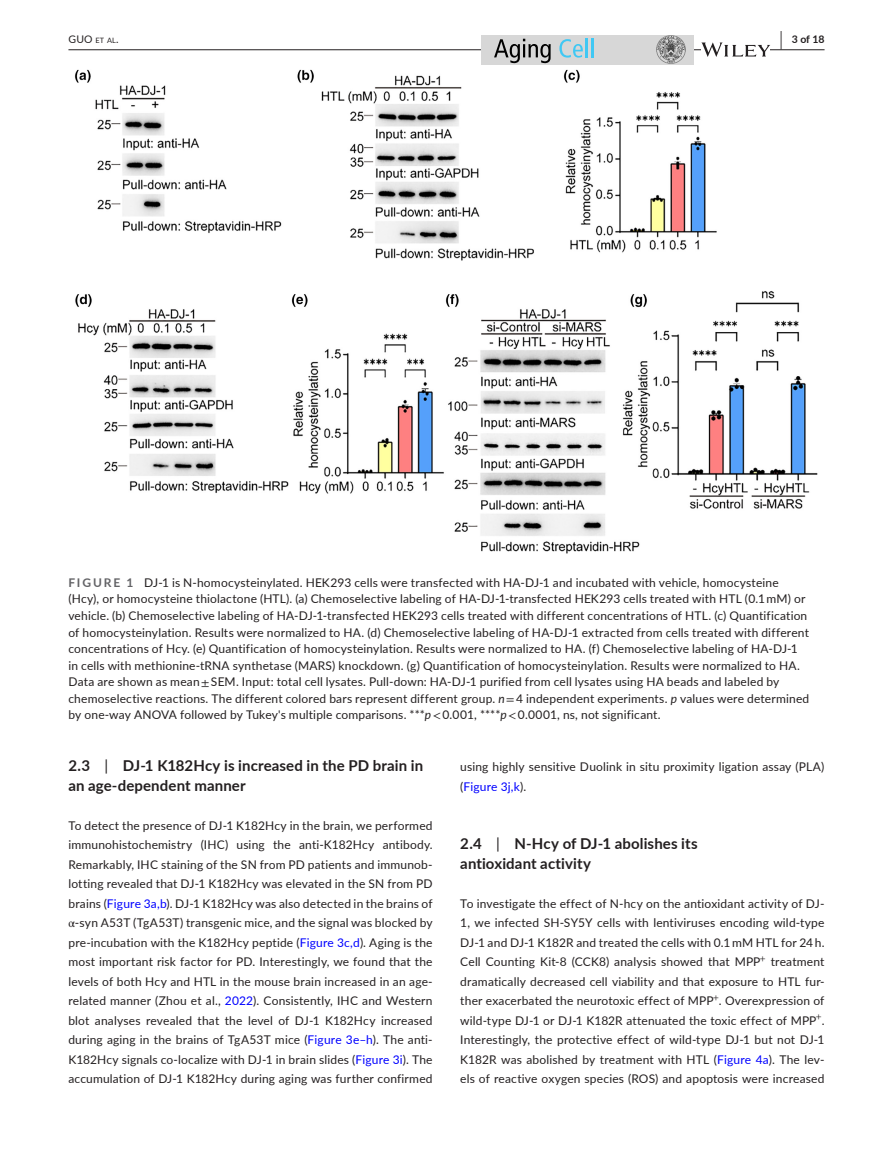
<style>
.page{position:relative;width:893px;height:1174px;background:#fff}
.page>*{position:absolute;margin:0;border:0;box-sizing:border-box;transform-origin:0 0}
.t1{font:700 15px/19.5px "Lato";letter-spacing:.005em;color:#231f20}
.t2{font:12px/19.5px "Lato";letter-spacing:.015em;color:#231f20;text-align:justify}
.t3{font:10.5px "Lato";color:#231f20}
.t4{font:700 10.5px "Lato";color:#231f20}
.t5{font:8.4px "STIX";color:#231f20}
.s1{font-size:7.35px}
.s2{font-size:19.5px}
.s3{font-weight:700;color:#636366}
.s4{font-family:"STIX"}
.s5{font-style:italic}
.s6{font-weight:400}
.s7{color:#00f}
</style>
<div class="page">
<hr style="left:68px;top:49px;width:756px;height:1px;background:#231f20">
<div style="left:481px;top:35px;width:213px;height:29px;background:#d7d7d7"></div>
<svg style="left:494px;top:39px;width:57px;height:24px"></svg>
<svg style="left:559px;top:39px;width:24px;height:19px"></svg>
<hr style="left:585px;top:38px;width:3px;height:19px;background:#40c8f4">
<svg style="left:591px;top:38px;width:2px;height:19px"></svg>
<img style="left:657px;top:35px;width:28px;height:29px">
<svg style="left:701px;top:42px;width:69px;height:15px"></svg>
<img style="left:75px;top:69px;width:743px;height:485px">
<p class="t3" style="left:68px;top:31px;width:52px">GUO <span class="s1">et al</span>.</p>
<p class="t4" style="left:780px;top:31px;width:46px"><span class="s2">|</span> 3 of 18</p>
<p class="t2" style="left:68px;top:574px;width:742px;line-height:16.5px;text-align:left"><span class="s3">FIGURE 1</span> DJ-1 is N-homocysteinylated. HEK293 cells were transfected with HA-DJ-1 and incubated with vehicle, homocysteine (Hcy), or homocysteine thiolactone (HTL). (a) Chemoselective labeling of HA-DJ-1-transfected HEK293 cells treated with HTL (0.1 mM) or vehicle. (b) Chemoselective labeling of HA-DJ-1-transfected HEK293 cells treated with different concentrations of HTL. (c) Quantification of homocysteinylation. Results were normalized to HA. (d) Chemoselective labeling of HA-DJ-1 extracted from cells treated with different concentrations of Hcy. (e) Quantification of homocysteinylation. Results were normalized to HA. (f) Chemoselective labeling of HA-DJ-1 in cells with methionine-tRNA synthetase (MARS) knockdown. (g) Quantification of homocysteinylation. Results were normalized to HA.<br>Data are shown as mean <span class="s4">±</span> SEM. Input: total cell lysates. Pull-down: HA-DJ-1 purified from cell lysates using HA beads and labeled by chemoselective reactions. The different colored bars represent different group. <span class="s5">n</span><span class="s4">=</span> 4 independent experiments. <span class="s5">p</span> values were determined by one-way ANOVA followed by Tukey's multiple comparisons. ***<span class="s5">p</span><span class="s4">&lt;</span> 0.001, ****<span class="s5">p</span><span class="s4">&lt;</span> 0.0001, ns, not significant.</p>
<p class="t1" style="left:68px;top:755px;width:356px">2.3 <span class="s6">|</span> DJ-1 K182Hcy is increased in the PD brain in an age-dependent manner</p>
<p class="t2" style="left:68px;top:815px;width:366px">To detect the presence of DJ-1 K182Hcy in the brain, we performed immunohistochemistry (IHC) using the anti-K182Hcy antibody.<br>Remarkably, IHC staining of the SN from PD patients and immunob&shy;lotting revealed that DJ-1 K182Hcy was elevated in the SN from PD brains (<span class="s7">Figure 3a,b</span>). DJ-1 K182Hcy was also detected in the brains of <span class="s4">α</span>-syn A53T (TgA53T) transgenic mice, and the signal was blocked by pre-incubation with the K182Hcy peptide (<span class="s7">Figure 3c,d</span>). Aging is the most important risk factor for PD. Interestingly, we found that the levels of both Hcy and HTL in the mouse brain increased in an age&shy;related manner (Zhou et al., <span class="s7">2022</span>). Consistently, IHC and Western blot analyses revealed that the level of DJ-1 K182Hcy increased during aging in the brains of TgA53T mice (<span class="s7">Figure 3e–h</span>). The anti-K182Hcy signals co-localize with DJ-1 in brain slides (<span class="s7">Figure 3i</span>). The accumulation of DJ-1 K182Hcy during aging was further confirmed</p>
<p class="t2" style="left:460px;top:756px;width:366px">using highly sensitive Duolink in situ proximity ligation assay (PLA) (<span class="s7">Figure 3j,k</span>).</p>
<p class="t1" style="left:460px;top:833px;width:239px">2.4 <span class="s6">|</span> N-Hcy of DJ-1 abolishes its antioxidant activity</p>
<p class="t2" style="left:460px;top:893px;width:366px">To investigate the effect of N-hcy on the antioxidant activity of DJ-1, we infected SH-SY5Y cells with lentiviruses encoding wild-type DJ-1 and DJ-1 K182R and treated the cells with 0.1 mM HTL for 24 h.<br>Cell Counting Kit-8 (CCK8) analysis showed that MPP</p>
<p class="t5" style="left:760px;top:952px;width:7px">+</p>
<p class="t2" style="left:460px;top:951px;width:366px;text-indent:310px">treatment dramatically decreased cell viability and that exposure to HTL fur&shy;ther exacerbated the neurotoxic effect of MPP<sup>+</sup>. Overexpression of wild-type DJ-1 or DJ-1 K182R attenuated the toxic effect of MPP<sup>+</sup>.<br>Interestingly, the protective effect of wild-type DJ-1 but not DJ-1<br>K182R was abolished by treatment with HTL (<span class="s7">Figure 4a</span>). The lev&shy;els of reactive oxygen species (ROS) and apoptosis were increased</p>
</div>
